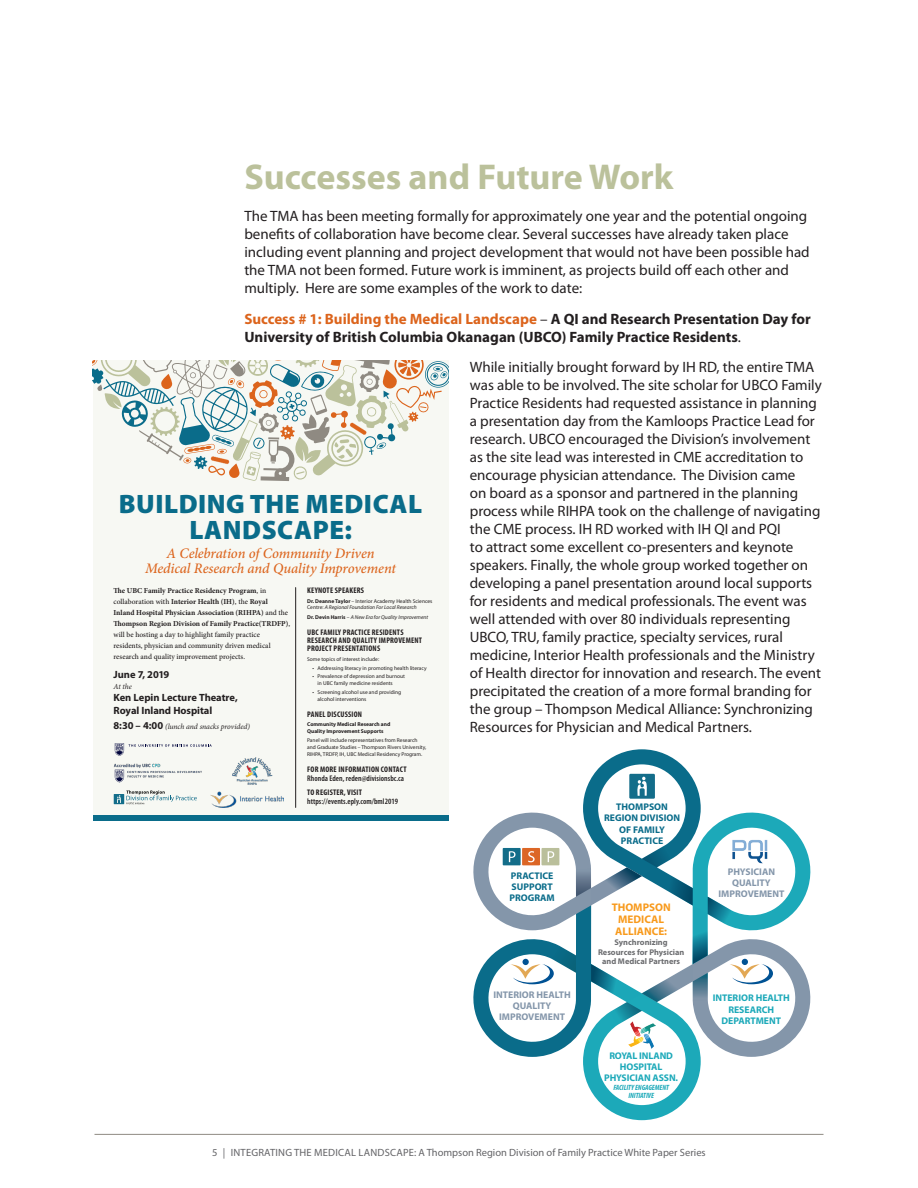
<style>
.page{position:relative;width:918px;height:1188px;background:#fff}
.page>*{position:absolute;margin:0;border:0;box-sizing:border-box;transform-origin:0 0}
.t1{font:700 36px "Myriad Pro";color:#bbc19b}
.t2{font:900 26.7px/26.7px "Myriad Pro";letter-spacing:.02em;color:#0a6c8a;text-align:center}
.t3{font:15px/18px "Myriad Pro";color:#231f20}
.t4{font:700 15px/18px "Myriad Pro";color:#231f20}
.t5{font:italic 500 14.55px/15.8px "Minion Pro";letter-spacing:-.01em;color:#dc641c;text-align:center}
.t6{font:700 11.1px/11.7px "Myriad Pro";color:#f89a1c;text-align:center}
.t7{font:10.5px "Myriad Pro";color:#636366}
.t8{font:700 10.5px/12.8px "Myriad Pro";letter-spacing:-.005em;color:#231f20}
.t9{font:700 9.75px/11.1px "Myriad Pro";letter-spacing:-.01em;color:#1ca9b9;text-align:center}
.t10{font:700 9.75px/11.1px "Myriad Pro";color:#0a6c8a}
.t11{font:700 9.75px/11.1px "Myriad Pro";color:#8496aa;text-align:center}
.t12{font:700 8.25px/9.9px "Myriad Pro";color:#6c6d70;text-align:center}
.t13{font:700 condensed 8.1px/8.2px "Myriad Pro";letter-spacing:.025em;color:#231f20}
.t14{font:600 condensed 8.1px "Myriad Pro";letter-spacing:.005em;color:#231f20}
.t15{font:italic 7.8px "Minion Pro";letter-spacing:-.01em;color:#231f20}
.t16{font:italic 700 condensed 7.65px/8.2px "Myriad Pro";letter-spacing:-.01em;color:#1ca9b9;text-align:center}
.t17{font:500 7.5px/11.1px "Minion Pro";color:#231f20}
.t18{font:5.55px/6.8px "Myriad Pro";color:#231f20}
.t19{font:700 5.55px/6.8px "Myriad Pro";color:#231f20}
.t20{font:italic 5.55px "Myriad Pro";color:#231f20}
.s1{color:#dc641c}
.s2{font-weight:400}
.s3{font-weight:700}
.s4{font-style:italic}
.s5{font-weight:700;font-style:normal}
.s6{font-style:normal}
.s7{font-family:"Myriad Pro";font-weight:700;font-style:normal;font-size:10.5px}
</style>
<div class="page">
<hr style="left:94px;top:1134px;width:730px;height:1px;background:#8f8a82">
<div style="left:93px;top:360px;width:355px;height:461px;background:#f7f8f3"></div>
<svg style="left:93px;top:360px;width:355px;height:121px"></svg>
<img style="left:232px;top:757px;width:41px;height:28px">
<svg style="left:114px;top:790px;width:83px;height:14px"></svg>
<img style="left:211px;top:791px;width:73px;height:16px">
<div style="left:93px;top:815px;width:355px;height:6px;background:#0a6c8a"></div>
<hr style="left:295px;top:588px;width:1px;height:219px;background:#231f20">
<img style="left:114px;top:763px;width:88px;height:20px">
<svg style="left:115px;top:770px;width:9px;height:12px"></svg>
<svg style="left:115px;top:743px;width:97px;height:13px"></svg>
<svg style="left:473px;top:749px;width:338px;height:371px"></svg>
<img style="left:733px;top:838px;width:35px;height:25px">
<h1 class="t1" style="left:244px;top:153px;width:430px">Successes and Future Work</h1>
<p class="t3" style="left:244px;top:206px;width:567px">The TMA has been meeting formally for approximately one year and the potential ongoing benefits of collaboration have become clear. Several successes have already taken place including event planning and project development that would not have been possible had the TMA not been formed. Future work is imminent, as projects build off each other and multiply. Here are some examples of the work to date:</p>
<p class="t4" style="left:244px;top:309px;width:568px"><span class="s1">Success # 1: Building the Medical Landscape</span> <span class="s2">–</span> A QI and Research Presentation Day for<br>University of British Columbia Okanagan (UBCO) Family Practice Residents<span class="s2">.</span></p>
<h2 class="t2" style="left:119px;top:489px;width:305px">BUILDING THE MEDICAL<br>LANDSCAPE:</h2>
<p class="t5" style="left:145px;top:545px;width:253px">A Celebration of Community Driven<br>Medical Research and Quality Improvement</p>
<p class="t13" style="left:307px;top:586px;width:58px">KEYNOTE SPEAKERS</p>
<p class="t18" style="left:307px;top:597px;width:127px"><span class="s3">Dr. Deanne Taylor</span> – Interior Academy Health Sciences<br>Centre: <span class="s4">A Regional Foundation For Local Research</span></p>
<p class="t20" style="left:307px;top:614px;width:123px"><span class="s5">Dr. Devin Harris</span> <span class="s6">–</span> A New Era for Quality Improvement</p>
<p class="t13" style="left:307px;top:628px;width:116px">UBC FAMILY PRACTICE RESIDENTS<br>RESEARCH AND QUALITY IMPROVEMENT<br>PROJECT PRESENTATIONS</p>
<p class="t18" style="left:307px;top:655px;width:74px">Some topics of interest include:</p>
<p class="t18" style="left:312px;top:664px;width:116px">• Addressing literacy in promoting health literacy</p>
<p class="t18" style="left:318px;top:673px;width:89px;text-indent:-5px">• Prevalence of depression and burnout in UBC family medicine residents</p>
<p class="t18" style="left:318px;top:688px;width:85px;text-indent:-5px">• Screening alcohol use and providing alcohol interventions</p>
<p class="t13" style="left:307px;top:710px;width:56px">PANEL DISCUSSION</p>
<p class="t19" style="left:307px;top:721px;width:85px">Community Medical Research and<br>Quality Improvement Supports</p>
<p class="t18" style="left:307px;top:737px;width:121px">Panel will include representatives from Research and Graduate Studies – Thompson Rivers University,<br>RIHPA, TRDFP, IH, UBC Medical Residency Program.</p>
<p class="t13" style="left:307px;top:765px;width:101px">FOR MORE INFORMATION CONTACT</p>
<p class="t14" style="left:307px;top:774px;width:99px">Rhonda Eden, reden@divisionsbc.ca</p>
<p class="t13" style="left:307px;top:788px;width:56px">TO REGISTER, VISIT</p>
<p class="t14" style="left:307px;top:797px;width:92px">https://events.eply.com/bml2019</p>
<p class="t17" style="left:114px;top:585px;width:178px"><span class="s3">The UBC Family Practice Residency Program</span>, in collaboration with <span class="s3">Interior Health (IH)</span>, the <span class="s3">Royal Inland Hospital Physician Association (RIHPA)</span> and the <span class="s3">Thompson Region Division of Family Practice(TRDFP)</span>, will be hosting a day to highlight family practice residents, physician and community driven medical research and quality improvement projects.</p>
<p class="t8" style="left:114px;top:668px;width:57px">June 7, 2019</p>
<p class="t15" style="left:114px;top:681px;width:20px">At the</p>
<p class="t8" style="left:114px;top:691px;width:126px">Ken Lepin Lecture Theatre,<br>Royal Inland Hospital</p>
<p class="t15" style="left:114px;top:721px;width:138px"><span class="s7">8:30 – 4:00</span> (lunch and snacks provided)</p>
<p class="t3" style="left:470px;top:357px;width:354px">While initially brought forward by IH RD, the entire TMA was able to be involved. The site scholar for UBCO Family Practice Residents had requested assistance in planning a presentation day from the Kamloops Practice Lead for research. UBCO encouraged the Division’s involvement as the site lead was interested in CME accreditation to encourage physician attendance. The Division came<br>on board as a sponsor and partnered in the planning process while RIHPA took on the challenge of navigating the CME process. IH RD worked with IH QI and PQI<br>to attract some excellent co-presenters and keynote speakers. Finally, the whole group worked together on developing a panel presentation around local supports for residents and medical professionals. The event was well attended with over 80 individuals representing UBCO, TRU, family practice, specialty services, rural medicine, Interior Health professionals and the Ministry of Health director for innovation and research. The event precipitated the creation of a more formal branding for the group – Thompson Medical Alliance: Synchronizing Resources for Physician and Medical Partners.</p>
<p class="t10" style="left:510px;top:869px;width:47px">PRACTICE<br>SUPPORT<br>PROGRAM</p>
<p class="t10" style="left:604px;top:801px;width:77px;text-align:center">THOMPSON<br>REGION DIVISION<br>OF FAMILY<br>PRACTICE</p>
<p class="t6" style="left:612px;top:901px;width:60px">THOMPSON<br>MEDICAL<br>ALLIANCE:</p>
<p class="t12" style="left:598px;top:937px;width:88px">Synchronizing<br>Resources for Physician and Medical Partners</p>
<p class="t11" style="left:719px;top:866px;width:67px">PHYSICIAN<br>QUALITY<br>IMPROVEMENT</p>
<p class="t11" style="left:493px;top:989px;width:79px">INTERIOR HEALTH<br>QUALITY<br>IMPROVEMENT</p>
<p class="t9" style="left:713px;top:992px;width:79px">INTERIOR HEALTH<br>RESEARCH<br>DEPARTMENT</p>
<p class="t9" style="left:604px;top:1050px;width:75px">ROYAL INLAND<br>HOSPITAL<br>PHYSICIAN ASSN.</p>
<p class="t16" style="left:613px;top:1083px;width:57px">FACILITY ENGAGEMENT<br>INITIATIVE</p>
<p class="t7" style="left:212px;top:1146px;width:495px">5 | INTEGRATING THE MEDICAL LANDSCAPE: A Thompson Region Division of Family Practice White Paper Series</p>
</div>
